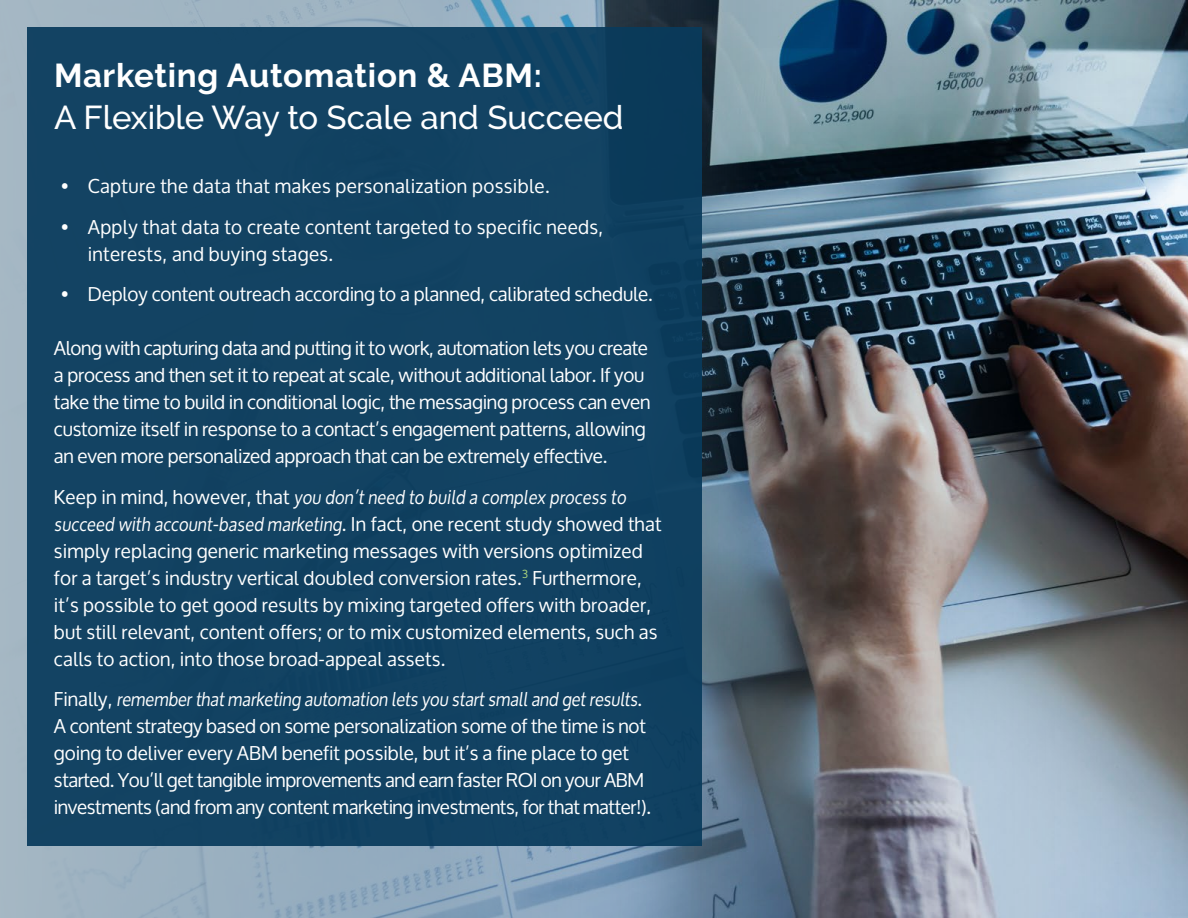
<style>
.page{position:relative;width:1188px;height:918px;background:#fff}
.page>*{position:absolute;margin:0;border:0;box-sizing:border-box;transform-origin:0 0}
.t1{font:500 33px "Raleway";color:#fff}
.t2{font:700 33px "Raleway";letter-spacing:.02em;color:#fff}
.t3{font:19.2px/27px "Oxygen";letter-spacing:-.005em;color:#fff}
.t4{font:19.2px/27px "Oxygen";letter-spacing:.02em;color:#fff}
.s1{font-style:italic}
</style>
<div class="page">
<img style="left:0;top:0;width:1188px;height:918px">
<div style="left:27px;top:27px;width:675px;height:819px;background:#124362"></div>
<h1 class="t2" style="left:54px;top:56px;width:489px">Marketing Automation &amp; ABM:</h1>
<h1 class="t1" style="left:54px;top:98px;width:571px">A Flexible Way to Scale and Succeed</h1>
<p class="t4" style="left:61px;top:173px;width:488px">• Capture the data that makes personalization possible.</p>
<p class="t4" style="left:88px;top:213px;width:517px;text-indent:-27px">• Apply that data to create content targeted to specific needs, interests, and buying stages.</p>
<p class="t3" style="left:61px;top:281px;width:592px">• Deploy content outreach according to a planned, calibrated schedule.</p>
<p class="t3" style="left:54px;top:335px;width:598px">Along with capturing data and putting it to work, automation lets you create a process and then set it to repeat at scale, without additional labor. If you take the time to build in conditional logic, the messaging process can even customize itself in response to a contact’s engagement patterns, allowing an even more personalized approach that can be extremely effective.</p>
<p class="t3" style="left:54px;top:484px;width:609px">Keep in mind, however, that <span class="s1">you don’t need to build a complex process to succeed with account-based marketing</span>. In fact, one recent study showed that simply replacing generic marketing messages with versions optimized for a target’s industry vertical doubled conversion rates. <sup>3</sup> Furthermore, it’s possible to get good results by mixing targeted offers with broader, but still relevant, content offers; or to mix customized elements, such as calls to action, into those broad-appeal assets.</p>
<p class="t3" style="left:54px;top:686px;width:597px">Finally, <span class="s1">remember that marketing automation lets you start small and get results</span>.<br>A content strategy based on some personalization some of the time is not going to deliver every ABM benefit possible, but it’s a fine place to get started. You’ll get tangible improvements and earn faster ROI on your ABM investments (and from any content marketing investments, for that matter!).</p>
</div>
